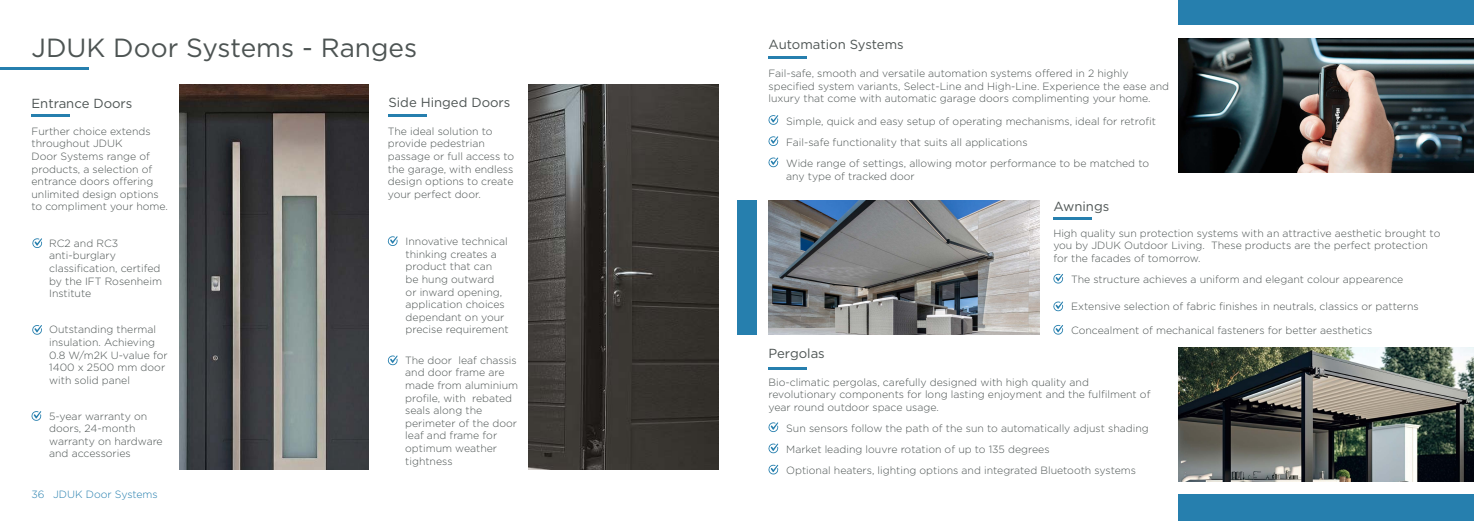
<style>
.page{position:relative;width:1474px;height:521px;background:#fff}
.page>*{position:absolute;margin:0;border:0;box-sizing:border-box;transform-origin:0 0}
.t1{font:26.25px "Gotham";color:#4d5453}
.t2{font:13.12px "Gotham";color:#4d5453}
.t3{font:300 10.5px/12.6px "Gotham";color:#4d5453}
.t4{font:300 10.5px "Gotham";color:#267fae}
</style>
<div class="page">
<hr style="left:768px;top:56px;width:39px;height:2px;background:#267fae">
<hr style="left:1053px;top:218px;width:39px;height:2px;background:#267fae">
<hr style="left:768px;top:367px;width:39px;height:2px;background:#267fae">
<svg style="left:768px;top:115px;width:10px;height:10px"></svg>
<svg style="left:1053px;top:274px;width:10px;height:10px"></svg>
<svg style="left:768px;top:422px;width:10px;height:10px"></svg>
<svg style="left:768px;top:136px;width:10px;height:10px"></svg>
<svg style="left:1053px;top:301px;width:10px;height:10px"></svg>
<svg style="left:768px;top:443px;width:10px;height:10px"></svg>
<svg style="left:768px;top:157px;width:10px;height:10px"></svg>
<svg style="left:1053px;top:325px;width:10px;height:10px"></svg>
<svg style="left:768px;top:465px;width:10px;height:10px"></svg>
<img style="left:1178px;top:39px;width:295px;height:134px">
<img style="left:1178px;top:347px;width:295px;height:134px">
<img style="left:768px;top:200px;width:271px;height:135px">
<div style="left:1178px;top:0;width:295px;height:24px;background:#267fae"></div>
<div style="left:737px;top:200px;width:19px;height:135px;background:#267fae"></div>
<div style="left:1178px;top:494px;width:295px;height:27px;background:#267fae"></div>
<img style="left:179px;top:84px;width:189px;height:385px">
<img style="left:528px;top:84px;width:190px;height:385px">
<hr style="left:32px;top:114px;width:38px;height:3px;background:#267fae">
<svg style="left:31px;top:411px;width:10px;height:10px"></svg>
<hr style="left:388px;top:114px;width:39px;height:3px;background:#267fae">
<svg style="left:387px;top:236px;width:11px;height:10px"></svg>
<svg style="left:387px;top:355px;width:11px;height:10px"></svg>
<svg style="left:32px;top:325px;width:10px;height:10px"></svg>
<hr style="left:0;top:67px;width:89px;height:3px;background:#267fae">
<svg style="left:32px;top:238px;width:10px;height:10px"></svg>
<h1 class="t1" style="left:32px;top:31px;width:387px">JDUK Door Systems - Ranges</h1>
<p class="t2" style="left:32px;top:95px;width:102px">Entrance Doors</p>
<p class="t3" style="left:32px;top:124px;width:138px">Further choice extends throughout JDUK<br>Door Systems range of products, a selection of entrance doors offering unlimited design options to compliment your home.</p>
<p class="t3" style="left:49px;top:236px;width:114px">RC2 and RC3 anti-burglary classification, certifed by the IFT Rosenheim<br>Institute</p>
<p class="t3" style="left:49px;top:323px;width:120px">Outstanding thermal insulation. Achieving<br>0.8 W/m2K U-value for<br>1400 x 2500 mm door with solid panel</p>
<p class="t3" style="left:49px;top:409px;width:115px">5-year warranty on doors, 24-month warranty on hardware and accessories</p>
<p class="t4" style="left:32px;top:487px;width:128px">36 JDUK Door Systems</p>
<p class="t2" style="left:388px;top:94px;width:123px">Side Hinged Doors</p>
<p class="t3" style="left:388px;top:124px;width:128px">The ideal solution to provide pedestrian passage or full access to the garage, with endless design options to create your perfect door.</p>
<p class="t3" style="left:405px;top:235px;width:104px">Innovative technical thinking creates a product that can<br>be hung outward<br>or inward opening, application choices dependant on your precise requirement</p>
<p class="t3" style="left:405px;top:353px;width:114px">The door leaf chassis and door frame are made from aluminium profile, with rebated seals along the perimeter of the door leaf and frame for optimum weather tightness</p>
<p class="t2" style="left:768px;top:36px;width:137px">Automation Systems</p>
<p class="t3" style="left:768px;top:67px;width:402px">Fail-safe, smooth and versatile automation systems offered in 2 highly specified system variants, Select-Line and High-Line. Experience the ease and luxury that come with automatic garage doors complimenting your home.</p>
<p class="t3" style="left:786px;top:114px;width:371px">Simple, quick and easy setup of operating mechanisms, ideal for retrofit</p>
<p class="t3" style="left:786px;top:135px;width:243px">Fail-safe functionality that suits all applications</p>
<p class="t3" style="left:786px;top:157px;width:364px">Wide range of settings, allowing motor performance to be matched to any type of tracked door</p>
<p class="t2" style="left:1053px;top:198px;width:57px">Awnings</p>
<p class="t3" style="left:1053px;top:226px;width:388px">High quality sun protection systems with an attractive aesthetic brought to you by JDUK Outdoor Living. These products are the perfect protection for the facades of tomorrow.</p>
<p class="t3" style="left:1071px;top:273px;width:334px">The structure achieves a uniform and elegant colour appearence</p>
<p class="t3" style="left:1071px;top:300px;width:349px">Extensive selection of fabric finishes in neutrals, classics or patterns</p>
<p class="t2" style="left:768px;top:345px;width:58px">Pergolas</p>
<p class="t3" style="left:1071px;top:324px;width:303px">Concealment of mechanical fasteners for better aesthetics</p>
<p class="t3" style="left:768px;top:375px;width:383px">Bio-climatic pergolas, carefully designed with high quality and revolutionary components for long lasting enjoyment and the fulfilment of year round outdoor space usage.</p>
<p class="t3" style="left:786px;top:421px;width:364px">Sun sensors follow the path of the sun to automatically adjust shading</p>
<p class="t3" style="left:786px;top:443px;width:265px">Market leading louvre rotation of up to 135 degrees</p>
<p class="t3" style="left:786px;top:464px;width:351px">Optional heaters, lighting options and integrated Bluetooth systems</p>
</div>
